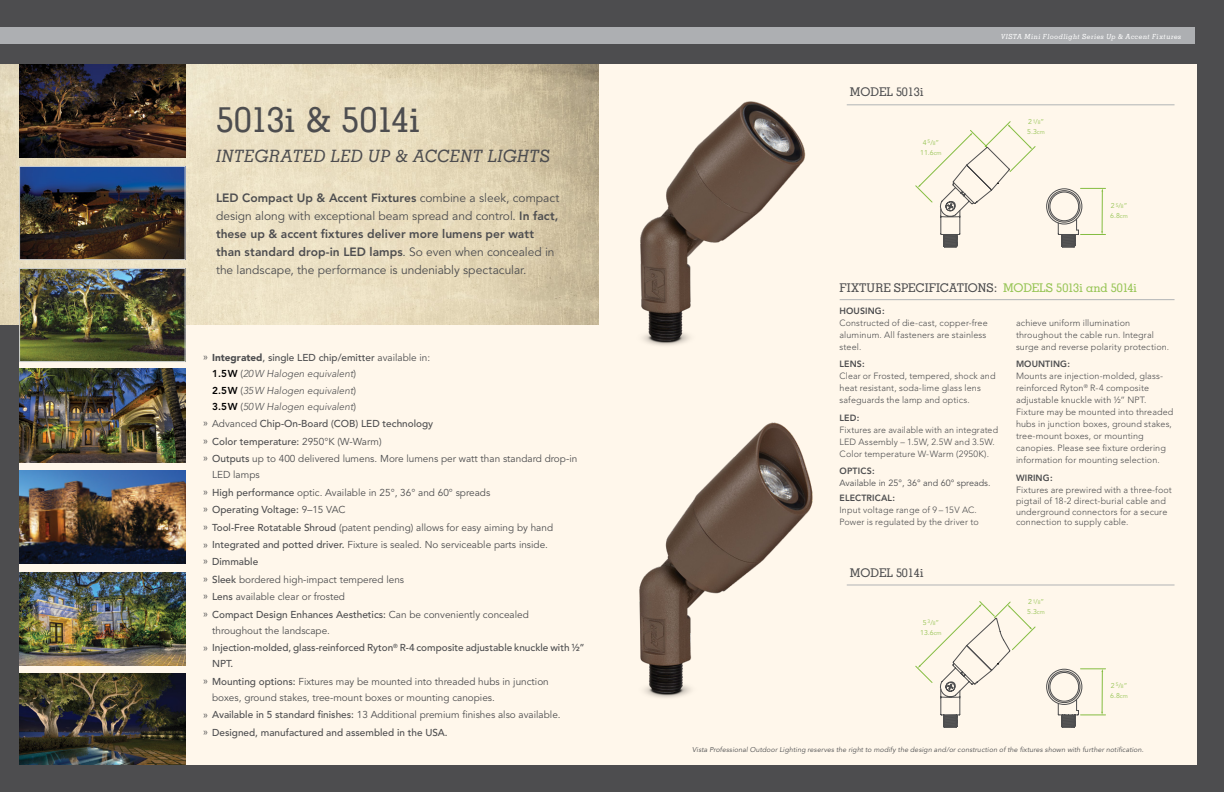
<style>
.page{position:relative;width:1224px;height:792px;background:#4d4d4f}
.page>*{position:absolute;margin:0;border:0;box-sizing:border-box;transform-origin:0 0}
.t1{font:500 35px "Memphis";letter-spacing:-.015em;color:#4d4d4f}
.t2{font:italic 500 17px "Memphis";letter-spacing:.01em;color:#4d4d4f}
.t3{font:12px/18px "Avenir";letter-spacing:-.005em;color:#4d4d4f}
.t4{font:500 12px "Memphis";color:#4d4d4f}
.t5{font:10px/16px "Avenir";color:#4d4d4f}
.t6{font:500 10px/16px "Avenir";color:#4d4d4f}
.t7{font:italic 300 10px "Avenir";color:#4d4d4f}
.t8{font:300 9px/12px "Avenir";letter-spacing:.01em;color:#4d4d4f}
.t9{font:800 9px "Avenir";letter-spacing:.01em;color:#4d4d4f}
.t10{font:9px "Avenir";color:#4d4d4f}
.t11{font:italic 7px "Avenir";letter-spacing:.015em;color:#4d4d4f}
.t12{font:7px "Avenir";color:#96c454}
.t13{font:italic 500 7px "Memphis";letter-spacing:.05em;color:#fff}
.s1{font-weight:800}
.s2{font-weight:400}
.s3{font-weight:900}
.s4{font-weight:800;font-style:normal;color:#000}
.s5{font-weight:400;font-style:normal}
.s6{font-weight:500}
.s7{font-size:5px}
.s8{font-size:6px}
.s9{color:#96c454}
</style>
<div class="page">
<div style="left:20px;top:64px;width:1177px;height:701px;background:#fff7eb"></div>
<img style="left:0;top:64px;width:599px;height:260px">
<div style="left:0;top:28px;width:1194px;height:16px;background:#adafb2"></div>
<img style="left:20px;top:64px;width:165px;height:94px">
<svg style="left:916px;top:122px;width:190px;height:125px"></svg>
<img style="left:639px;top:422px;width:174px;height:276px">
<hr style="left:847px;top:105px;width:328px;height:1px;background:#b1b4b6">
<hr style="left:847px;top:585px;width:328px;height:1px;background:#b1b4b6">
<hr style="left:840px;top:299px;width:335px;height:1px;background:#b1b4b6">
<img style="left:20px;top:369px;width:165px;height:93px">
<img style="left:20px;top:471px;width:165px;height:93px">
<img style="left:20px;top:573px;width:165px;height:93px">
<img style="left:640px;top:101px;width:166px;height:245px">
<svg style="left:916px;top:601px;width:190px;height:127px"></svg>
<img style="left:20px;top:674px;width:165px;height:91px">
<img style="left:22px;top:270px;width:161px;height:90px">
<div style="left:20px;top:268px;width:165px;height:94px;border:1px solid #d1d3d4"></div>
<img style="left:22px;top:168px;width:161px;height:90px">
<div style="left:20px;top:166px;width:165px;height:94px;border:1px solid #d1d3d4"></div>
<p class="t1" style="left:216px;top:98px;width:206px">5013i &amp; 5014i</p>
<p class="t2" style="left:216px;top:146px;width:336px">INTEGRATED LED UP &amp; ACCENT LIGHTS</p>
<p class="t3" style="left:216px;top:189px;width:345px"><span class="s1">LED Compact Up &amp; Accent Fixtures</span> combine a sleek, compact design along with exceptional beam spread and control. <span class="s1">In fact, these up &amp; accent fixtures deliver more lumens per watt than standard drop-in LED lamps</span>. So even when concealed in the landscape, the performance is undeniably spectacular.</p>
<p class="t6" style="left:203px;top:349px;width:229px"><span class="s2">»</span> <span class="s3">Integrated</span>, single LED chip/emitter <span class="s2">available in:</span></p>
<p class="t7" style="left:212px;top:368px;width:145px"><span class="s4">1.5W</span> <span class="s5">(</span>20W Halogen equivalent<span class="s5">)</span></p>
<p class="t7" style="left:212px;top:384px;width:145px"><span class="s4">2.5W</span> <span class="s5">(</span>35W Halogen equivalent<span class="s5">)</span></p>
<p class="t7" style="left:212px;top:401px;width:145px"><span class="s4">3.5W</span> <span class="s5">(</span>50W Halogen equivalent<span class="s5">)</span></p>
<p class="t6" style="left:203px;top:416px;width:232px"><span class="s2">» Advanced</span> Chip-On-Board (COB) LED technology</p>
<p class="t6" style="left:203px;top:434px;width:180px"><span class="s2">»</span> Color temperature: <span class="s2">2950°K (W-Warm)</span></p>
<p class="t5" style="left:212px;top:451px;width:367px;text-indent:-9px">» <span class="s6">Outputs</span> up to 400 delivered lumens. More lumens per watt than standard drop-in<br>LED lamps</p>
<p class="t5" style="left:203px;top:485px;width:289px">» <span class="s6">High performance</span> optic. Available in 25°, 36° and 60° spreads</p>
<p class="t6" style="left:203px;top:502px;width:144px"><span class="s2">»</span> Operating Voltage: <span class="s2">9–15 VAC</span></p>
<p class="t5" style="left:203px;top:519px;width:352px">» <span class="s6">Tool-Free Rotatable Shroud</span> (patent pending) allows for easy aiming by hand</p>
<p class="t5" style="left:203px;top:537px;width:346px">» <span class="s6">Integrated and potted driver.</span> Fixture is sealed. No serviceable parts inside.</p>
<p class="t6" style="left:203px;top:554px;width:57px"><span class="s2">»</span> Dimmable</p>
<p class="t5" style="left:203px;top:572px;width:203px">» <span class="s6">Sleek</span> bordered high-impact tempered lens</p>
<p class="t5" style="left:203px;top:589px;width:143px">» <span class="s6">Lens</span> available clear or frosted</p>
<p class="t5" style="left:212px;top:607px;width:318px;text-indent:-9px">» <span class="s6">Compact Design Enhances Aesthetics:</span> Can be conveniently concealed throughout the landscape.</p>
<p class="t6" style="left:212px;top:640px;width:374px;text-indent:-9px"><span class="s2">»</span> Injection-molded, glass-reinforced Ryton<sup>®</sup> R-4 composite adjustable knuckle with ½”<br>NPT.</p>
<p class="t5" style="left:212px;top:674px;width:338px;text-indent:-9px">» <span class="s6">Mounting options:</span> Fixtures may be mounted into threaded hubs in junction boxes, ground stakes, tree-mount boxes or mounting canopies.</p>
<p class="t5" style="left:203px;top:707px;width:359px">» <span class="s6">Available in 5 standard finishes:</span> 13 Additional premium finishes also available.</p>
<p class="t6" style="left:203px;top:724px;width:246px"><span class="s2">»</span> Designed, manufactured and assembled in the USA.</p>
<p class="t4" style="left:850px;top:85px;width:76px">MODEL 5013i</p>
<p class="t12" style="left:923px;top:138px;width:18px">4 <sup>5</sup>/<span class="s7">8</span>”</p>
<p class="t12" style="left:920px;top:148px;width:23px">11.6<span class="s8">cm</span></p>
<p class="t13" style="left:1001px;top:32px;width:182px">VISTA Mini Floodlight Series Up &amp; Accent Fixtures</p>
<p class="t12" style="left:1028px;top:118px;width:18px">2 <sup>1</sup>/<span class="s7">8</span>”</p>
<p class="t12" style="left:1027px;top:128px;width:19px">5.3<span class="s8">cm</span></p>
<p class="t12" style="left:1111px;top:202px;width:18px">2 <sup>5</sup>/<span class="s7">8</span>”</p>
<p class="t12" style="left:1110px;top:212px;width:19px">6.8<span class="s8">cm</span></p>
<p class="t4" style="left:840px;top:281px;width:299px">FIXTURE SPECIFICATIONS: <span class="s9">MODELS 5013i and 5014i</span></p>
<p class="t9" style="left:840px;top:305px;width:47px">HOUSING:</p>
<p class="t8" style="left:840px;top:317px;width:150px">Constructed of die-cast, copper-free aluminum. All fasteners are stainless steel.</p>
<p class="t9" style="left:840px;top:359px;width:27px">LENS:</p>
<p class="t8" style="left:840px;top:370px;width:157px">Clear or Frosted, tempered, shock and heat resistant, soda-lime glass lens safeguards the lamp and optics.</p>
<p class="t9" style="left:840px;top:412px;width:21px">LED:</p>
<p class="t8" style="left:840px;top:424px;width:160px">Fixtures are available with an integrated<br>LED Assembly – 1.5W, 2.5W and 3.5W.<br>Color temperature W-Warm (2950K).</p>
<p class="t9" style="left:840px;top:466px;width:37px">OPTICS:</p>
<p class="t10" style="left:840px;top:478px;width:153px">Available in 25°, 36° and 60° spreads.</p>
<p class="t9" style="left:840px;top:492px;width:57px">ELECTRICAL:</p>
<p class="t8" style="left:840px;top:504px;width:141px">Input voltage range of 9 – 15V AC.<br>Power is regulated by the driver to</p>
<p class="t8" style="left:1016px;top:317px;width:155px">achieve uniform illumination throughout the cable run. Integral surge and reverse polarity protection.</p>
<p class="t9" style="left:1016px;top:359px;width:56px">MOUNTING:</p>
<p class="t8" style="left:1016px;top:370px;width:159px">Mounts are injection-molded, glass&shy;reinforced Ryton<sup>®</sup> R-4 composite adjustable knuckle with ½” NPT.<br>Fixture may be mounted into threaded hubs in junction boxes, ground stakes, tree-mount boxes, or mounting canopies. Please see fixture ordering information for mounting selection.</p>
<p class="t9" style="left:1016px;top:472px;width:38px">WIRING:</p>
<p class="t8" style="left:1016px;top:484px;width:157px;line-height:11px">Fixtures are prewired with a three-foot pigtail of 18-2 direct-burial cable and underground connectors for a secure</p>
<p class="t8" style="left:1016px;top:516px;width:114px">connection to supply cable.</p>
<p class="t4" style="left:850px;top:565px;width:76px">MODEL 5014i</p>
<p class="t12" style="left:923px;top:618px;width:18px">5 <sup>3</sup>/<span class="s7">8</span>”</p>
<p class="t12" style="left:920px;top:628px;width:23px">13.6<span class="s8">cm</span></p>
<p class="t12" style="left:1028px;top:598px;width:18px">2 <sup>1</sup>/<span class="s7">8</span>”</p>
<p class="t12" style="left:1027px;top:608px;width:19px">5.3<span class="s8">cm</span></p>
<p class="t12" style="left:1111px;top:681px;width:18px">2 <sup>5</sup>/<span class="s7">8</span>”</p>
<p class="t12" style="left:1110px;top:691px;width:19px">6.8<span class="s8">cm</span></p>
<p class="t11" style="left:692px;top:746px;width:453px">Vista Professional Outdoor Lighting reserves the right to modify the design and/or construction of the fixtures shown with further notification.</p>
</div>
